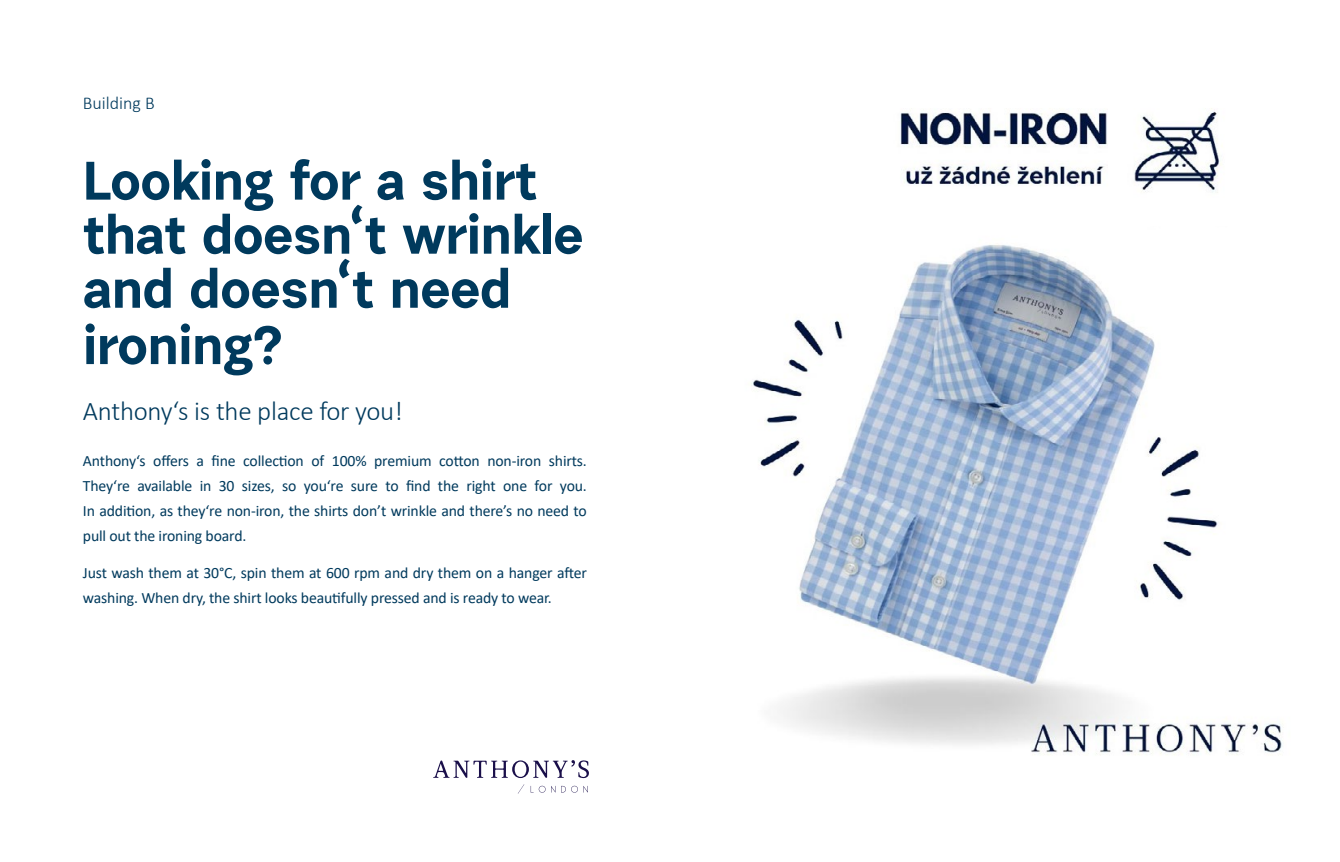
<style>
.page{position:relative;width:1340px;height:862px;background:#fff}
.page>*{position:absolute;margin:0;border:0;box-sizing:border-box;transform-origin:0 0}
.t1{font:700 54px/54.7px "Urban Grotesk Re Bo";letter-spacing:-.01em;color:#003a5d}
.t2{font:300 27px "Calibri";letter-spacing:-.01em;color:#003a5d}
.t3{font:300 18px "Calibri";color:#003a5d}
.t4{font:15.75px/24.8px "Calibri";letter-spacing:-.01em;color:#003a5d;text-align:justify}
</style>
<div class="page">
<svg style="left:434px;top:760px;width:155px;height:17px"></svg>
<svg style="left:530px;top:786px;width:2px;height:6px"></svg>
<svg style="left:539px;top:785px;width:6px;height:7px"></svg>
<svg style="left:551px;top:786px;width:4px;height:6px"></svg>
<svg style="left:561px;top:785px;width:27px;height:7px"></svg>
<img style="left:751px;top:245px;width:531px;height:510px">
<img style="left:900px;top:108px;width:322px;height:85px">
<p class="t3" style="left:83px;top:92px;width:73px">Building B</p>
<h1 class="t1" style="left:83px;top:152px;width:502px">Looking for a shirt that doesn‘t wrinkle and doesn‘t need ironing?</h1>
<h2 class="t2" style="left:83px;top:393px;width:321px">Anthony‘s is the place for you!</h2>
<p class="t4" style="left:83px;top:448px;width:505px">Anthony‘s offers a fine collection of 100% premium cotton non-iron shirts.<br>They‘re available in 30 sizes, so you‘re sure to find the right one for you.<br>In addition, as they‘re non-iron, the shirts don’t wrinkle and there’s no need to pull out the ironing board.</p>
<p class="t4" style="left:83px;top:559px;width:505px">Just wash them at 30°C, spin them at 600 rpm and dry them on a hanger after washing. When dry, the shirt looks beautifully pressed and is ready to wear.</p>
</div>
